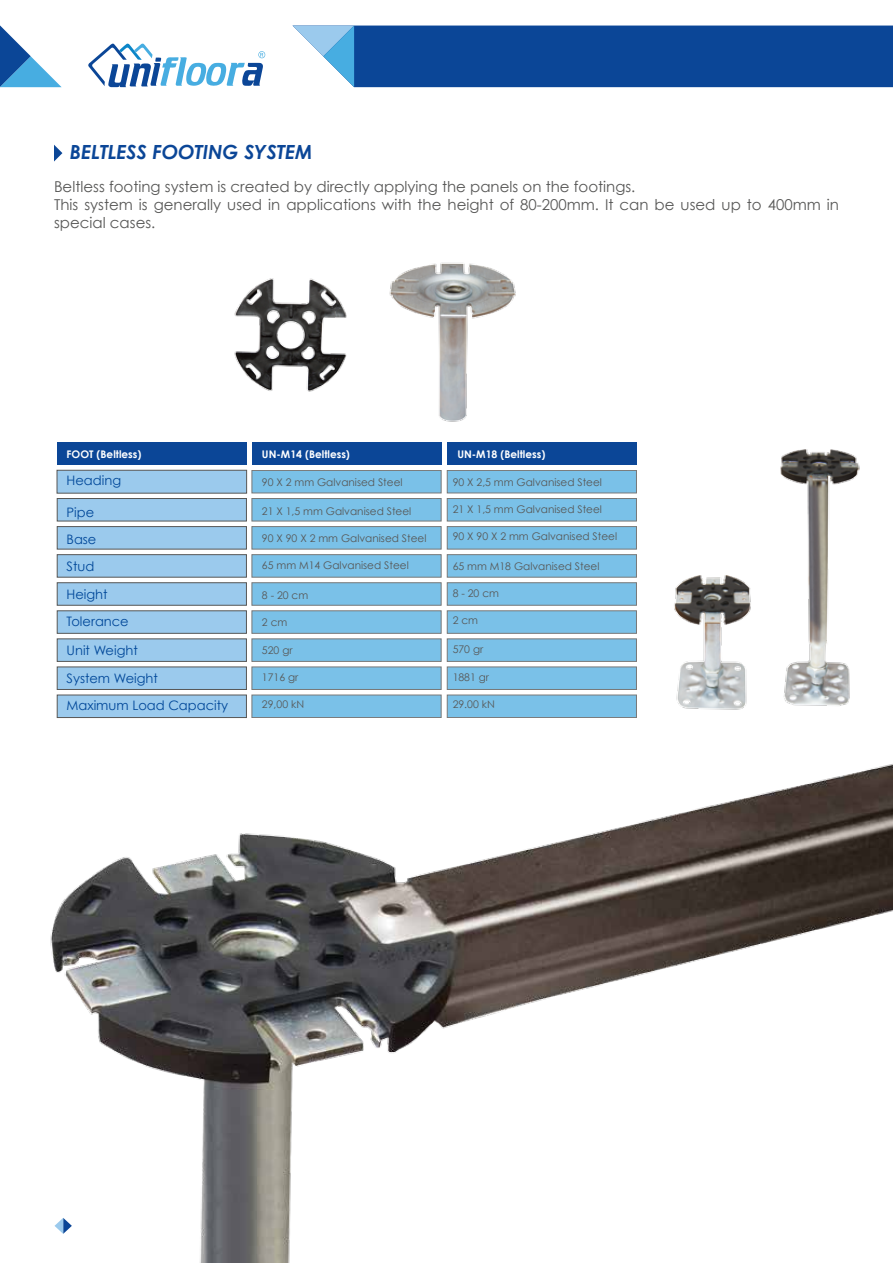
<style>
.page{position:relative;width:893px;height:1263px;background:#fff}
.page>*{position:absolute;margin:0;border:0;box-sizing:border-box;transform-origin:0 0}
.t1{font:italic 700 19.5px "Century Gothic";color:#0b4697}
.t2{font:15px/18px "Century Gothic";color:#575756}
.t3{font:13.05px/27px "Century Gothic";color:#004799}
.t4{font:10.5px "Century Gothic";color:#575756}
.t5{font:700 10.5px "Century Gothic";color:#fff}
</style>
<div class="page">
<svg style="left:0;top:25px;width:62px;height:63px"></svg>
<svg style="left:293px;top:26px;width:600px;height:61px;background:#1c55a0"></svg>
<svg style="left:88px;top:43px;width:177px;height:44px"></svg>
<img style="left:50px;top:624px;width:843px;height:639px">
<div style="left:252px;top:470px;width:189px;height:23px;background:#7ac1e8;border:1px solid #575756"></div>
<div style="left:447px;top:470px;width:190px;height:23px;background:#7ac1e8;border:1px solid #575756"></div>
<div style="left:252px;top:498px;width:189px;height:23px;background:#7ac1e8;border:1px solid #575756"></div>
<div style="left:57px;top:498px;width:190px;height:23px;background:#9bcaed;border:1px solid #575756"></div>
<div style="left:447px;top:498px;width:190px;height:23px;background:#7ac1e8;border:1px solid #575756"></div>
<div style="left:252px;top:526px;width:189px;height:23px;background:#7ac1e8;border:1px solid #575756"></div>
<div style="left:57px;top:526px;width:190px;height:23px;background:#9bcaed;border:1px solid #575756"></div>
<div style="left:447px;top:526px;width:190px;height:23px;background:#7ac1e8;border:1px solid #575756"></div>
<div style="left:252px;top:554px;width:189px;height:23px;background:#7ac1e8;border:1px solid #575756"></div>
<div style="left:57px;top:554px;width:190px;height:23px;background:#9bcaed;border:1px solid #575756"></div>
<div style="left:447px;top:554px;width:190px;height:23px;background:#7ac1e8;border:1px solid #575756"></div>
<div style="left:252px;top:582px;width:189px;height:23px;background:#7ac1e8"></div>
<div style="left:57px;top:582px;width:190px;height:23px;background:#9bcaed;border:1px solid #575756"></div>
<div style="left:447px;top:582px;width:190px;height:23px;background:#7ac1e8"></div>
<div style="left:252px;top:611px;width:189px;height:22px;background:#7ac1e8"></div>
<div style="left:57px;top:611px;width:190px;height:22px;background:#9bcaed"></div>
<div style="left:447px;top:611px;width:190px;height:22px;background:#7ac1e8"></div>
<div style="left:252px;top:639px;width:189px;height:23px;background:#7ac1e8;border:1px solid #575756"></div>
<div style="left:57px;top:639px;width:190px;height:23px;background:#9bcaed;border:1px solid #575756"></div>
<div style="left:447px;top:639px;width:190px;height:23px;background:#7ac1e8;border:1px solid #575756"></div>
<div style="left:252px;top:667px;width:189px;height:23px;background:#7ac1e8;border:1px solid #575756"></div>
<div style="left:57px;top:667px;width:190px;height:23px;background:#9bcaed;border:1px solid #575756"></div>
<div style="left:447px;top:667px;width:190px;height:23px;background:#7ac1e8;border:1px solid #575756"></div>
<div style="left:252px;top:695px;width:189px;height:23px;background:#7ac1e8;border:1px solid #575756"></div>
<div style="left:57px;top:695px;width:190px;height:23px;background:#9bcaed;border:1px solid #575756"></div>
<div style="left:447px;top:695px;width:190px;height:23px;background:#7ac1e8;border:1px solid #575756"></div>
<div style="left:252px;top:442px;width:189px;height:23px;background:#0b4697"></div>
<div style="left:57px;top:442px;width:190px;height:23px;background:#0b4697"></div>
<div style="left:57px;top:470px;width:190px;height:23px;background:#9bcaed;border:1px solid #575756"></div>
<div style="left:447px;top:442px;width:190px;height:23px;background:#0b4697"></div>
<svg style="left:54px;top:145px;width:8px;height:17px"></svg>
<img style="left:656px;top:575px;width:100px;height:150px">
<img style="left:756px;top:449px;width:118px;height:288px">
<img style="left:234px;top:278px;width:113px;height:114px">
<img style="left:389px;top:262px;width:127px;height:160px">
<h1 class="t1" style="left:70px;top:140px;width:244px">BELTLESS FOOTING SYSTEM</h1>
<h2 class="t2" style="left:54px;top:178px;width:786px">Beltless footing system is created by directly applying the panels on the footings.<br>This system is generally used in applications with the height of 80-200mm. It can be used up to 400mm in special cases.</h2>
<p class="t5" style="left:67px;top:448px;width:76px">FOOT (Beltless)</p>
<p class="t3" style="left:67px;top:467px;width:56px">Heading</p>
<p class="t3" style="left:67px;top:498px;width:31px">Pipe<br>Base<br>Stud</p>
<p class="t3" style="left:67px;top:581px;width:64px">Height<br>Tolerance</p>
<p class="t3" style="left:67px;top:636px;width:93px;line-height:28.5px">Unit Weight<br>System Weight</p>
<p class="t3" style="left:67px;top:692px;width:163px">Maximum Load Capacity</p>
<p class="t5" style="left:262px;top:448px;width:89px">UN-M14 (Beltless)</p>
<p class="t5" style="left:457px;top:448px;width:89px">UN-M18 (Beltless)</p>
<p class="t4" style="left:262px;top:476px;width:142px">90 X 2 mm Galvanised Steel</p>
<p class="t4" style="left:262px;top:504px;width:151px">21 X 1,5 mm Galvanised Steel</p>
<p class="t4" style="left:262px;top:531px;width:166px">90 X 90 X 2 mm Galvanised Steel</p>
<p class="t4" style="left:262px;top:558px;width:148px">65 mm M14 Galvanised Steel</p>
<p class="t4" style="left:262px;top:588px;width:48px">8 - 20 cm</p>
<p class="t4" style="left:262px;top:615px;width:27px">2 cm</p>
<p class="t4" style="left:262px;top:644px;width:32px">520 gr</p>
<p class="t4" style="left:262px;top:671px;width:38px">1716 gr</p>
<p class="t4" style="left:262px;top:698px;width:44px">29,00 kN</p>
<p class="t4" style="left:453px;top:476px;width:151px">90 X 2,5 mm Galvanised Steel</p>
<p class="t4" style="left:453px;top:503px;width:151px">21 X 1,5 mm Galvanised Steel</p>
<p class="t4" style="left:453px;top:530px;width:166px">90 X 90 X 2 mm Galvanised Steel</p>
<p class="t4" style="left:453px;top:560px;width:148px">65 mm M18 Galvanised Steel</p>
<p class="t4" style="left:453px;top:587px;width:48px">8 - 20 cm</p>
<p class="t4" style="left:453px;top:614px;width:27px">2 cm</p>
<p class="t4" style="left:453px;top:642px;width:32px">570 gr</p>
<p class="t4" style="left:453px;top:671px;width:38px">1881 gr</p>
<p class="t4" style="left:453px;top:698px;width:44px">29.00 kN</p>
</div>
